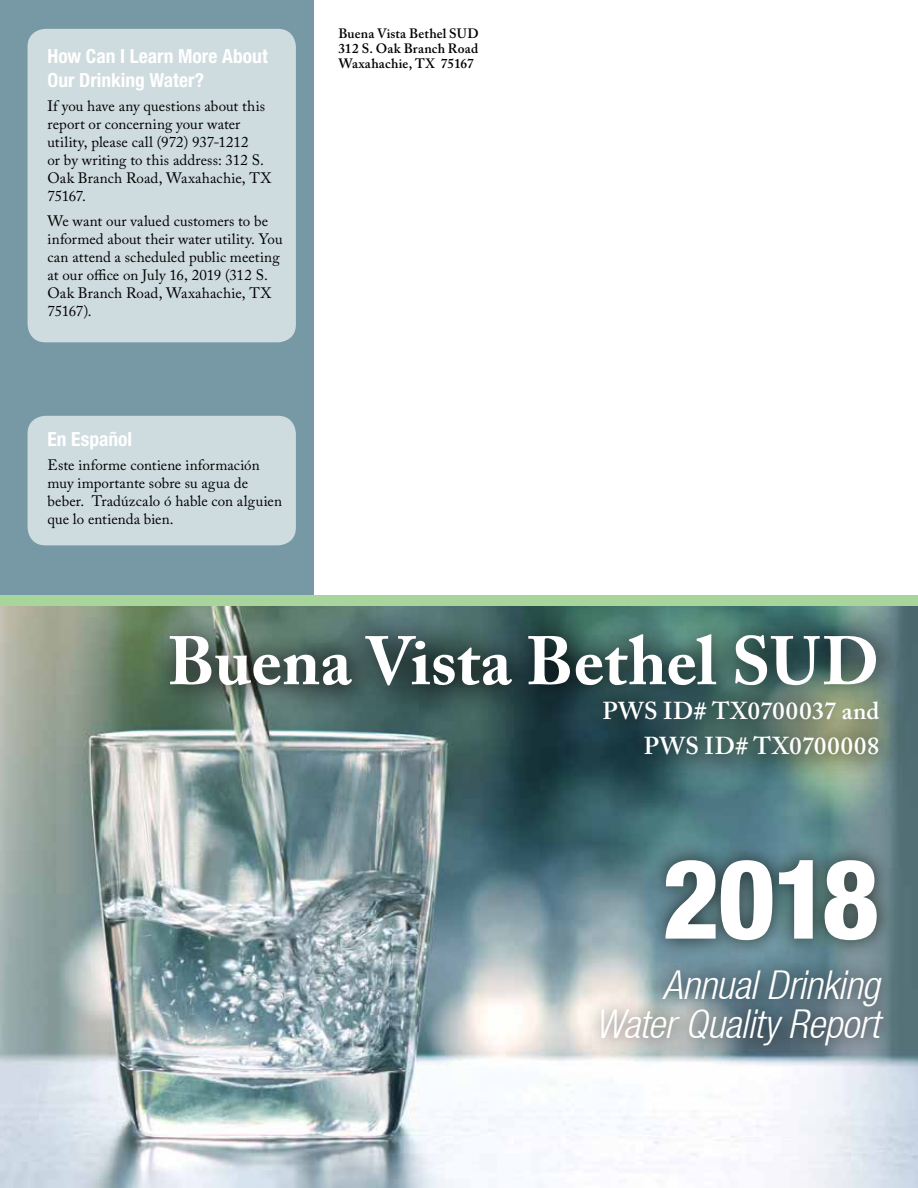
<style>
.page{position:relative;width:918px;height:1188px;background:#fff}
.page>*{position:absolute;margin:0;border:0;box-sizing:border-box;transform-origin:0 0}
.t1{font:800 condensed 110.85px "Helvetica Neue";color:#fff}
.t2{font:700 67.8px "Adobe Caslon Pro";color:#fff}
.t3{font:italic 300 condensed 39.75px/39.8px "Helvetica Neue LT";letter-spacing:-.01em;color:#fff;text-align:right}
.t4{font:600 24.3px/34.8px "Adobe Caslon Pro";letter-spacing:.025em;color:#fff;text-align:right}
.t5{font:700 condensed 19.5px "Helvetica Neue";color:#fff}
.t6{font:15px/18px "Adobe Caslon Pro";letter-spacing:.005em;color:#000}
.t7{font:600 13.5px/15px "Adobe Caslon Pro";letter-spacing:.015em;color:#000}
</style>
<div class="page">
<div style="left:0;top:0;width:314px;height:601px;background:#7699a5"></div>
<div style="left:28px;top:29px;width:268px;height:313px;background:#cedbdf;border-radius:18px"></div>
<div style="left:28px;top:416px;width:268px;height:129px;background:#cedbdf;border-radius:18px"></div>
<img style="left:0;top:606px;width:918px;height:582px">
<div style="left:145px;top:608px;width:764px;height:177px;background:#000;opacity:.75"></div>
<div style="left:583px;top:842px;width:317px;height:221px;background:#000;opacity:.7"></div>
<div style="left:0;top:595px;width:918px;height:11px;background:#a8d59c"></div>
<h3 class="t5" style="left:48px;top:44px;width:222px">How Can I Learn More About</h3>
<h3 class="t5" style="left:48px;top:68px;width:158px">Our Drinking Water?</h3>
<p class="t6" style="left:48px;top:97px;width:225px">If you have any questions about this report or concerning your water utility, please call (972) 937-1212<br>or by writing to this address: 312 S.<br>Oak Branch Road, Waxahachie, TX<br>75167.</p>
<p class="t6" style="left:48px;top:212px;width:237px">We want our valued customers to be informed about their water utility. You can attend a scheduled public meeting at our office on July 16, 2019 (312 S.<br>Oak Branch Road, Waxahachie, TX<br>75167).</p>
<h3 class="t5" style="left:48px;top:427px;width:86px">En Español</h3>
<p class="t6" style="left:48px;top:456px;width:236px">Este informe contiene información muy importante sobre su agua de beber. Tradúzcalo ó hable con alguien que lo entienda bien.</p>
<p class="t7" style="left:338px;top:26px;width:142px">Buena Vista Bethel SUD<br>312 S. Oak Branch Road</p>
<p class="t7" style="left:338px;top:56px;width:137px">Waxahachie, TX 75167</p>
<h2 class="t2" style="left:168px;top:621px;width:713px">Buena Vista Bethel SUD</h2>
<h3 class="t4" style="left:602px;top:693px;width:278px">PWS ID# TX0700037 and<br>PWS ID# TX0700008</h3>
<h1 class="t1" style="left:662px;top:831px;width:219px">2018</h1>
<h3 class="t3" style="left:595px;top:964px;width:286px">Annual Drinking<br>Water Quality Report</h3>
</div>
